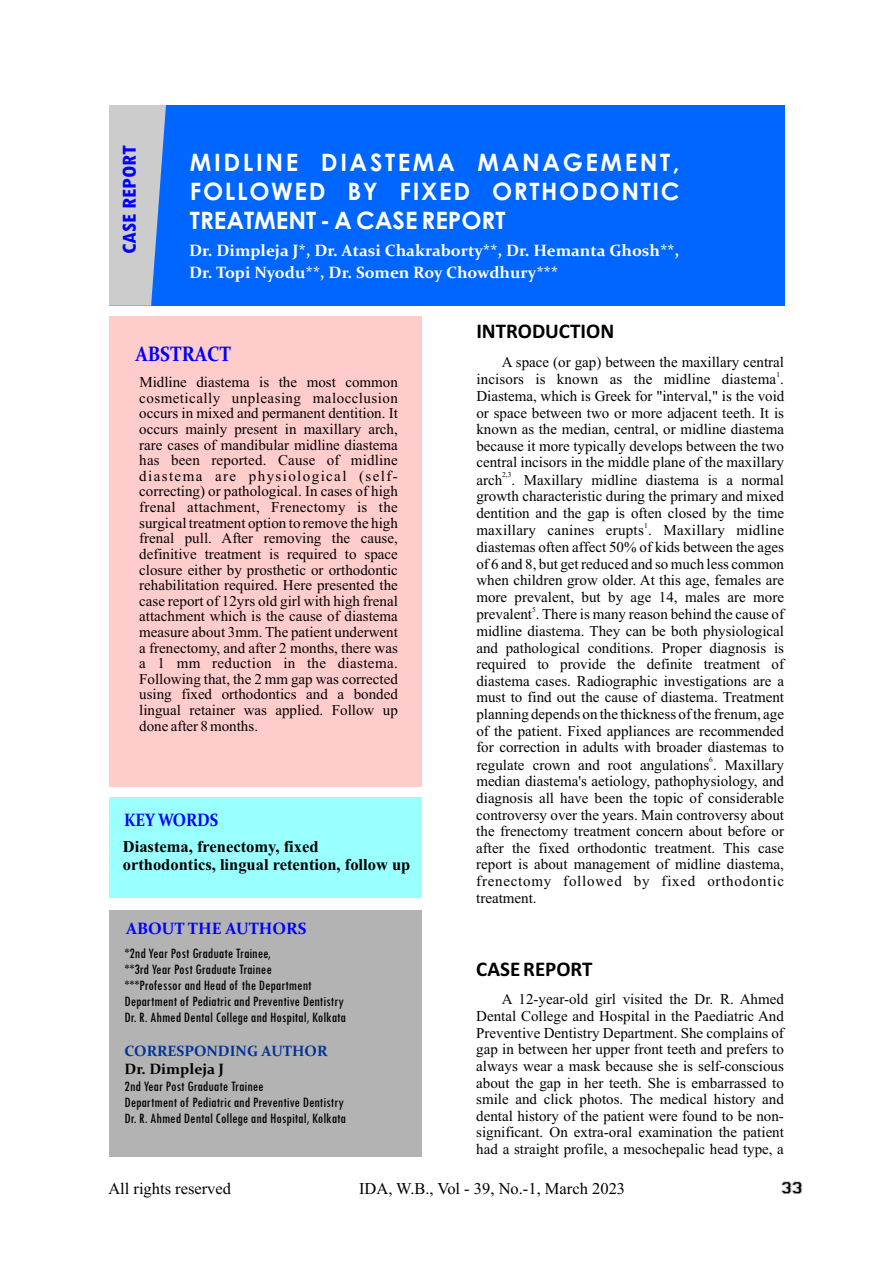
<style>
.page{position:relative;width:893px;height:1263px;background:#fff}
.page>*{position:absolute;margin:0;border:0;box-sizing:border-box;transform-origin:0 0}
.t1{font:700 24px/29.1px "Century Gothic";letter-spacing:.07em;color:#fff;text-align:justify}
.t2{font:700 21px "Calibri";color:#000}
.t3{font:700 condensed 21px "Tw Cen";color:#00f;scale:1.12 1}
.t4{font:700 21px "Constantia";color:#00f;scale:.89 1}
.t5{font:700 18px "Constantia";letter-spacing:-.01em;color:#00f;scale:.89 1}
.t6{font:700 16.5px/22.4px "Constantia";color:#fff}
.t7{font:700 16.5px/18.3px "Times New Roman";color:#000}
.t8{font:16.5px "Times New Roman";color:#000}
.t9{font:700 16.5px "Constantia";color:#00f}
.t10{font:15px/16.6px "Times New Roman";color:#000;text-align:justify}
.t11{font:condensed 15px/16px "Tw Cen";color:#000}
.t12{font:700 15px "Constantia";color:#039}
.t13{font:700 15px "Constantia";color:#000}
.t14{font:15px "Collegiate";color:#000}
.t15{font:7.5px "Times New Roman";color:#000}
</style>
<div class="page">
<div style="left:109px;top:105px;width:675px;height:201px;background:#06f"></div>
<div style="left:109px;top:316px;width:313px;height:470px;background:#fcc"></div>
<div style="left:109px;top:797px;width:313px;height:101px;background:#9ff"></div>
<div style="left:109px;top:910px;width:313px;height:246px;background:#b3b3b3"></div>
<svg style="left:109px;top:105px;width:57px;height:201px;background:#b1bed2"></svg>
<h2 class="t3" style="left:122px;top:254px;width:99px;rotate:-90deg">CASE REPORT</h2>
<h1 class="t1" style="left:190px;top:150px;width:491px">MIDLINE DIASTEMA MANAGEMENT, FOLLOWED BY FIXED ORTHODONTIC TREATMENT - A CASE REPORT</h1>
<p class="t6" style="left:189px;top:241px;width:492px">Dr. Dimpleja J*, Dr. Atasi Chakraborty**, Dr. Hemanta Ghosh**,<br>Dr. Topi Nyodu**, Dr. Somen Roy Chowdhury***</p>
<h2 class="t4" style="left:135px;top:345px;width:109px">ABSTRACT</h2>
<p class="t10" style="left:139px;top:376px;width:260px;line-height:15.6px">Midline diastema is the most common cosmetically unpleasing malocclusion occurs in mixed and permanent dentition. It occurs mainly present in maxillary arch, rare cases of mandibular midline diastema has been reported. Cause of midline diastema are physiological (self&shy;correcting) or pathological. In cases of high frenal attachment, Frenectomy is the surgical treatment option to remove the high frenal pull. After removing the cause, definitive treatment is required to space closure either by prosthetic or orthodontic rehabilitation required. Here presented the case report of 12yrs old girl with high frenal attachment which is the cause of diastema measure about 3mm. The patient underwent a frenectomy, and after 2 months, there was a 1 mm reduction in the diastema.<br>Following that, the 2 mm gap was corrected using fixed orthodontics and a bonded lingual retainer was applied. Follow up done after 8 months.</p>
<p class="t5" style="left:124px;top:812px;width:108px">KEY WORDS</p>
<p class="t7" style="left:123px;top:839px;width:289px">Diastema, frenectomy, fixed orthodontics, lingual retention, follow up</p>
<p class="t9" style="left:126px;top:922px;width:182px">ABOUT THE AUTHORS</p>
<p class="t11" style="left:125px;top:946px;width:223px">*2nd Year Post Graduate Trainee,<br>**3rd Year Post Graduate Trainee<br>***Professor and Head of the Department Department of Pediatric and Preventive Dentistry Dr. R. Ahmed Dental College and Hospital, Kolkata</p>
<p class="t13" style="left:125px;top:1063px;width:101px">Dr. Dimpleja J</p>
<p class="t11" style="left:125px;top:1079px;width:223px">2nd Year Post Graduate Trainee<br>Department of Pediatric and Preventive Dentistry<br>Dr. R. Ahmed Dental College and Hospital, Kolkata</p>
<p class="t12" style="left:125px;top:1045px;width:205px">CORRESPONDING AUTHOR</p>
<h2 class="t2" style="left:476px;top:323px;width:139px">INTRODUCTION</h2>
<p class="t10" style="left:502px;top:355px;width:284px">A space (or gap) between the maxillary central</p>
<p class="t15" style="left:776px;top:372px;width:5px">1</p>
<p class="t10" style="left:476px;top:372px;width:310px">incisors is known as the midline diastema .<br>Diastema, which is Greek for "interval," is the void or space between two or more adjacent teeth. It is known as the median, central, or midline diastema because it more typically develops between the two central incisors in the middle plane of the maxillary</p>
<p class="t15" style="left:502px;top:472px;width:11px">2,3</p>
<p class="t10" style="left:476px;top:473px;width:309px">arch . Maxillary midline diastema is a normal growth characteristic during the primary and mixed dentition and the gap is often closed by the time</p>
<p class="t15" style="left:644px;top:523px;width:5px">1</p>
<p class="t10" style="left:476px;top:523px;width:309px">maxillary canines erupts . Maxillary midline diastemas often affect 50% of kids between the ages of 6 and 8, but get reduced and so much less common when children grow older. At this age, females are more prevalent, but by age 14, males are more</p>
<p class="t15" style="left:532px;top:607px;width:5px">5</p>
<p class="t10" style="left:476px;top:607px;width:309px">prevalent . There is many reason behind the cause of midline diastema. They can be both physiological and pathological conditions. Proper diagnosis is required to provide the definite treatment of diastema cases. Radiographic investigations are a must to find out the cause of diastema. Treatment planning depends on the thickness of the frenum, age of the patient. Fixed appliances are recommended for correction in adults with broader diastemas to</p>
<p class="t15" style="left:709px;top:757px;width:5px">6</p>
<p class="t10" style="left:476px;top:758px;width:309px">regulate crown and root angulations . Maxillary median diastema's aetiology, pathophysiology, and diagnosis all have been the topic of considerable controversy over the years. Main controversy about the frenectomy treatment concern about before or after the fixed orthodontic treatment. This case report is about management of midline diastema, frenectomy followed by fixed orthodontic treatment.</p>
<h2 class="t2" style="left:476px;top:960px;width:118px">CASE REPORT</h2>
<p class="t10" style="left:476px;top:992px;width:309px;text-indent:26px">A 12-year-old girl visited the Dr. R. Ahmed Dental College and Hospital in the Paediatric And Preventive Dentistry Department. She complains of gap in between her upper front teeth and prefers to always wear a mask because she is self-conscious about the gap in her teeth. She is embarrassed to smile and click photos. The medical history and dental history of the patient were found to be non&shy;significant. On extra-oral examination the patient had a straight profile, a mesochepalic head type, a</p>
<p class="t8" style="left:108px;top:1183px;width:124px">All rights reserved</p>
<p class="t8" style="left:359px;top:1183px;width:268px">IDA, W.B., Vol - 39, No.-1, March 2023</p>
<p class="t14" style="left:782px;top:1180px;width:22px">33</p>
</div>
